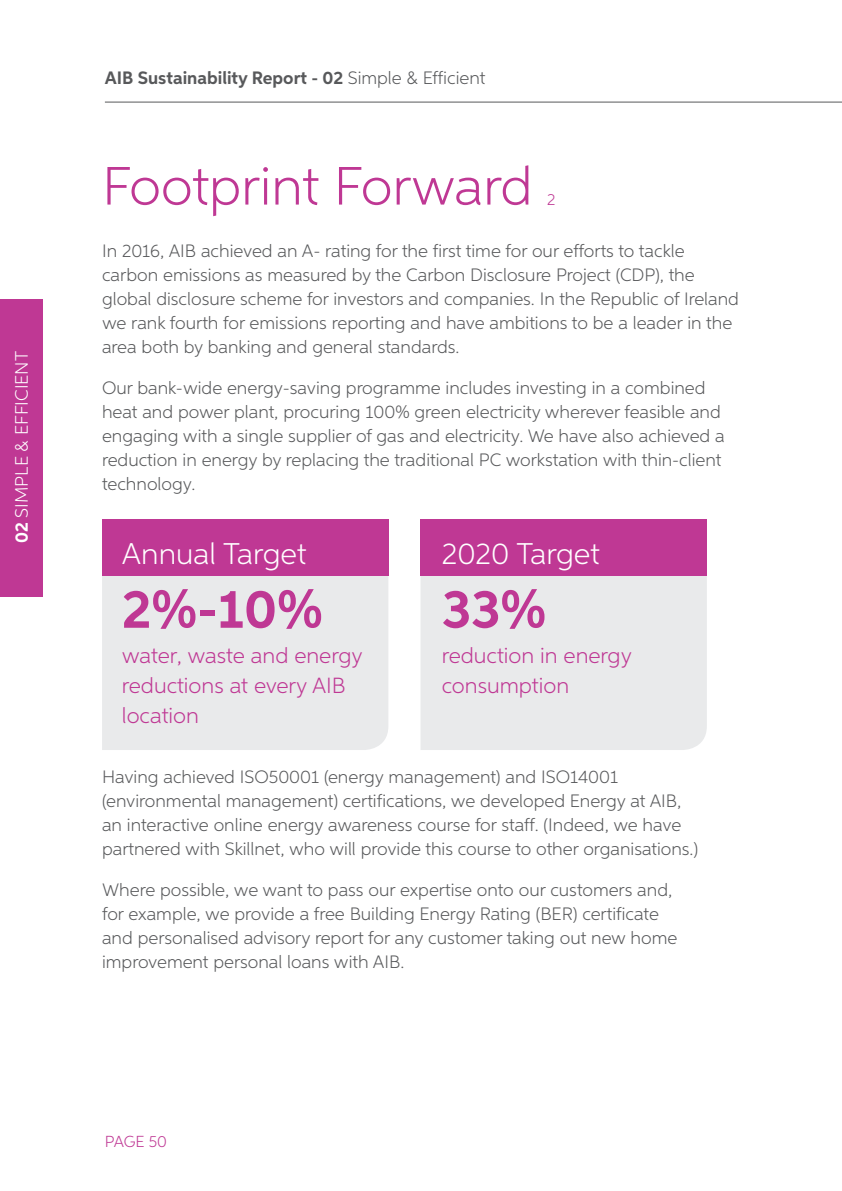
<style>
.page{position:relative;width:842px;height:1191px;background:#fff}
.page>*{position:absolute;margin:0;border:0;box-sizing:border-box;transform-origin:0 0}
.t1{font:300 54px "Aspira";color:#bf3894}
.t2{font:700 54px "Aspira";color:#bf3894}
.t3{font:300 30px "Aspira";color:#fff}
.t4{font:300 22px/30px "Aspira";color:#bf3894}
.t5{font:300 18px/24px "Aspira";color:#58595b}
.t6{font:700 18px "Aspira";color:#58595b}
.t7{font:300 18px "Aspira";color:#fff}
.t8{font:300 16px "Aspira";letter-spacing:-.01em;color:#bf3894}
.s1{font-weight:700}
.s2{font-weight:300}
</style>
<div class="page">
<div style="left:102px;top:575px;width:286px;height:175px;background:#e9eaeb"></div>
<div style="left:420px;top:575px;width:287px;height:175px;background:#e9eaeb"></div>
<div style="left:102px;top:519px;width:286px;height:56px;background:#bf3894"></div>
<div style="left:420px;top:519px;width:287px;height:56px;background:#bf3894"></div>
<hr style="left:105px;top:102px;width:737px;height:1px;background:#58595b">
<div style="left:0;top:299px;width:43px;height:297px;background:#bf3894"></div>
<p class="t7" style="left:11px;top:543px;width:193px;rotate:-90deg"><span class="s1">02</span> SIMPLE &amp; EFFICIENT</p>
<p class="t6" style="left:105px;top:67px;width:382px">AIB Sustainability Report - 02 <span class="s2">Simple &amp; Efficient</span></p>
<h1 class="t1" style="left:102px;top:153px;width:432px">Footprint Forward</h1>
<p class="t8" style="left:547px;top:189px;width:10px">2</p>
<p class="t5" style="left:102px;top:238px;width:638px">In 2016, AIB achieved an A- rating for the first time for our efforts to tackle carbon emissions as measured by the Carbon Disclosure Project (CDP), the global disclosure scheme for investors and companies. In the Republic of Ireland we rank fourth for emissions reporting and have ambitions to be a leader in the area both by banking and general standards.</p>
<p class="t5" style="left:102px;top:375px;width:624px">Our bank-wide energy-saving programme includes investing in a combined heat and power plant, procuring 100% green electricity wherever feasible and engaging with a single supplier of gas and electricity. We have also achieved a reduction in energy by replacing the traditional PC workstation with thin-client technology.</p>
<h2 class="t3" style="left:122px;top:535px;width:186px">Annual Target</h2>
<h1 class="t2" style="left:122px;top:576px;width:202px">2%-10%</h1>
<p class="t4" style="left:122px;top:640px;width:242px">water, waste and energy reductions at every AIB location</p>
<h2 class="t3" style="left:442px;top:535px;width:159px">2020 Target</h2>
<h1 class="t2" style="left:442px;top:576px;width:106px">33%</h1>
<p class="t4" style="left:442px;top:640px;width:192px">reduction in energy consumption</p>
<p class="t5" style="left:102px;top:764px;width:598px">Having achieved ISO50001 (energy management) and ISO14001 (environmental management) certifications, we developed Energy at AIB, an interactive online energy awareness course for staff. (Indeed, we have partnered with Skillnet, who will provide this course to other organisations.)</p>
<p class="t5" style="left:102px;top:877px;width:577px">Where possible, we want to pass our expertise onto our customers and, for example, we provide a free Building Energy Rating (BER) certificate and personalised advisory report for any customer taking out new home improvement personal loans with AIB.</p>
<p class="t8" style="left:105px;top:1132px;width:64px">PAGE 50</p>
</div>
